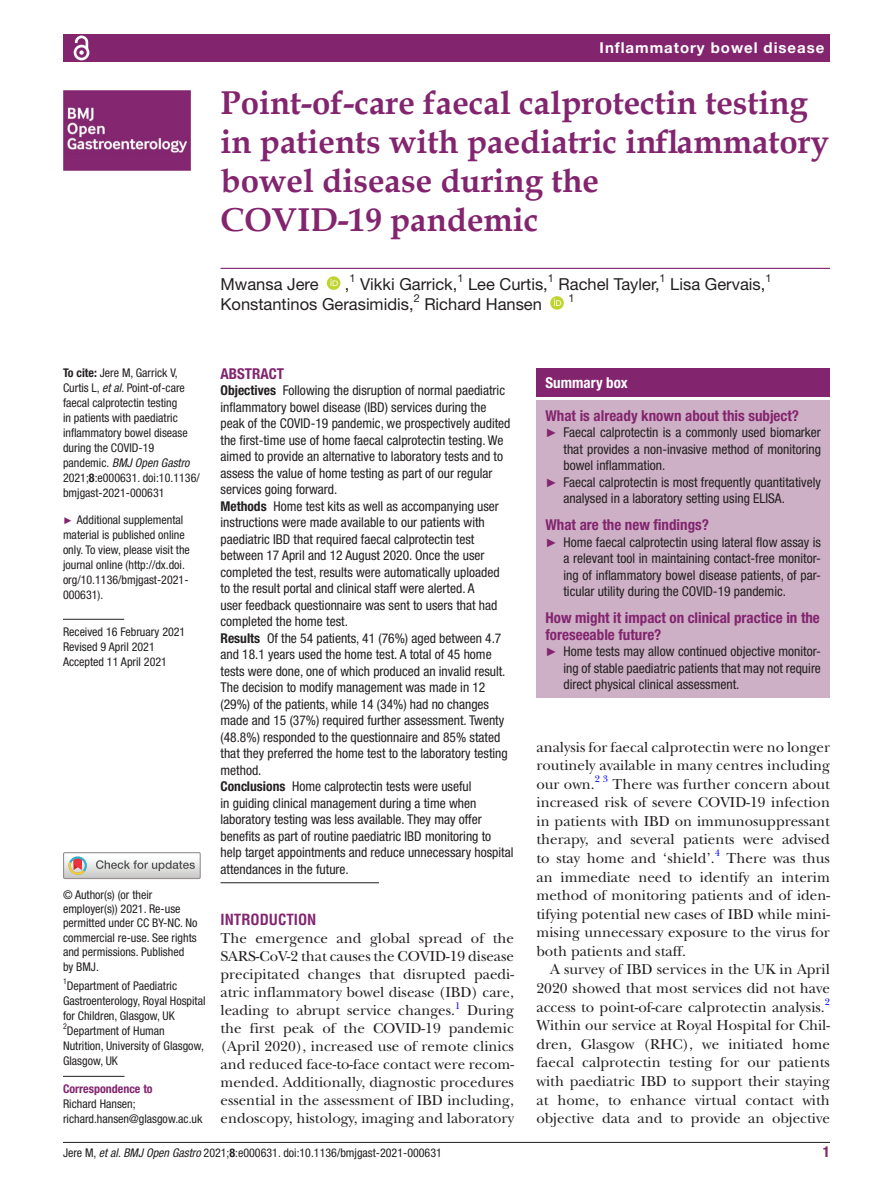
<style>
.page{position:relative;width:893px;height:1191px;background:#fff}
.page>*{position:absolute;margin:0;border:0;box-sizing:border-box;transform-origin:0 0}
.t1{font:700 33px/39px "Book Antiqua";color:#83246f}
.t2{font:16.5px "Helvetica Neue LT Std";color:#231f20}
.t3{font:15px/18.6px "New Baskerville";color:#231f20;text-align:justify}
.t4{font:700 condensed 15px/16.5px "Helvetica Neue LT Std";color:#83246f}
.t5{font:700 15px "Helvetica Neue LT Std";letter-spacing:.065em;color:#fff}
.t6{font:700 condensed 15px "Helvetica LT Std";color:#83246f}
.t7{font:700 condensed 15px "Helvetica Neue LT Std";color:#fff}
.t8{font:condensed 13.5px/16.5px "Helvetica Neue LT Std";color:#231f20;text-align:justify}
.t9{font:condensed 12px/15px "Helvetica Neue LT Std";color:#231f20}
.t10{font:700 condensed 12px "Helvetica Neue LT Std";color:#83246f}
.t11{font:10.95px "Helvetica Neue LT Std";color:#231f20}
.t12{font:9.9px "New Baskerville";color:#00f}
.t13{font:condensed 7.95px "Helvetica Neue LT Std";color:#231f20}
.s1{font-weight:700}
.s2{font-style:italic}
.s3{font-family:"Arial";font-stretch:normal;font-size:9.75px;color:#83246f}
.s4{font-family:"Arial";font-stretch:normal;font-size:12px;color:#83246f}
</style>
<div class="page">
<hr style="left:63px;top:1142px;width:767px;height:1px;background:#231f20">
<div style="left:63px;top:34px;width:767px;height:28px;background:#83246f"></div>
<svg style="left:73px;top:35px;width:17px;height:26px"></svg>
<hr style="left:220px;top:268px;width:610px;height:1px;background:#83246f">
<svg style="left:327px;top:276px;width:13px;height:14px"></svg>
<svg style="left:550px;top:296px;width:14px;height:14px"></svg>
<hr style="left:63px;top:619px;width:61px;height:1px;background:#231f20">
<hr style="left:63px;top:1076px;width:61px;height:1px;background:#231f20">
<img style="left:63px;top:90px;width:127px;height:81px">
<div style="left:63px;top:852px;width:138px;height:27px;border:1px solid #969090"></div>
<svg style="left:64px;top:852px;width:136px;height:26px"></svg>
<hr style="left:220px;top:882px;width:159px;height:1px;background:#231f20">
<div style="left:536px;top:368px;width:294px;height:29px;background:#83246f"></div>
<div style="left:536px;top:401px;width:294px;height:297px;background:#cdb0c5"></div>
<p class="t5" style="left:600px;top:39px;width:226px">Inflammatory bowel disease</p>
<h1 class="t1" style="left:220px;top:83px;width:610px">Point-of-care faecal calprotectin testing in patients with paediatric inflammatory bowel disease during the<br>COVID-19 pandemic</h1>
<p class="t2" style="left:220px;top:274px;width:100px">Mwansa Jere</p>
<p class="t2" style="left:345px;top:274px;width:6px">,</p>
<p class="t11" style="left:350px;top:272px;width:8px">1</p>
<p class="t2" style="left:360px;top:274px;width:99px">Vikki Garrick,</p>
<p class="t11" style="left:457px;top:272px;width:8px">1</p>
<p class="t2" style="left:468px;top:274px;width:81px">Lee Curtis,</p>
<p class="t11" style="left:548px;top:272px;width:8px">1</p>
<p class="t2" style="left:558px;top:274px;width:103px">Rachel Tayler,</p>
<p class="t11" style="left:660px;top:272px;width:8px">1</p>
<p class="t2" style="left:670px;top:274px;width:97px">Lisa Gervais,</p>
<p class="t11" style="left:765px;top:272px;width:8px">1</p>
<p class="t2" style="left:221px;top:294px;width:195px">Konstantinos Gerasimidis,</p>
<p class="t11" style="left:414px;top:292px;width:8px">2</p>
<p class="t2" style="left:424px;top:294px;width:119px">Richard Hansen</p>
<p class="t11" style="left:568px;top:292px;width:8px">1</p>
<p class="t9" style="left:63px;top:365px;width:138px"><span class="s1">To cite:</span> Jere M, Garrick V,<br>Curtis L, <span class="s2">et al</span>. Point-of-care faecal calprotectin testing<br>in patients with paediatric inflammatory bowel disease during the COVID-19 pandemic. <span class="s2">BMJ Open Gastro<br></span>2021;<span class="s1">8</span>:e000631. doi:10.1136/ bmjgast-2021-000631</p>
<p class="t9" style="left:63px;top:512px;width:128px"><span class="s3">►</span> Additional supplemental material is published online only. To view, please visit the journal online (http://dx.doi. org/10.1136/bmjgast-2021-<br>000631).</p>
<p class="t9" style="left:63px;top:624px;width:124px">Received 16 February 2021<br>Revised 9 April 2021<br>Accepted 11 April 2021</p>
<p class="t9" style="left:63px;top:887px;width:136px;line-height:14.4px">© Author(s) (or their employer(s)) 2021. Re-use permitted under CC BY-NC. No commercial re-use. See rights and permissions. Published by BMJ.</p>
<p class="t9" style="left:63px;top:978px;width:144px"><sup>1</sup>Department of Paediatric<br>Gastroenterology, Royal Hospital for Children, Glasgow, UK</p>
<p class="t13" style="left:63px;top:1022px;width:5px">2</p>
<p class="t9" style="left:63px;top:1023px;width:142px;text-indent:4px">Department of Human<br>Nutrition, University of Glasgow,<br>Glasgow, UK</p>
<p class="t10" style="left:63px;top:1081px;width:91px">Correspondence to</p>
<p class="t9" style="left:63px;top:1096px;width:141px">Richard Hansen; richard.hansen@glasgow.ac.uk</p>
<p class="t4" style="left:220px;top:365px;width:65px">ABSTRACT</p>
<p class="t8" style="left:220px;top:382px;width:294px;text-align:left"><span class="s1">Objectives</span> Following the disruption of normal paediatric inflammatory bowel disease (IBD) services during the peak of the COVID-19 pandemic, we prospectively audited the first-time use of home faecal calprotectin testing. We aimed to provide an alternative to laboratory tests and to assess the value of home testing as part of our regular services going forward.<br><span class="s1">Methods</span> Home test kits as well as accompanying user instructions were made available to our patients with paediatric IBD that required faecal calprotectin test between 17 April and 12 August 2020. Once the user completed the test, results were automatically uploaded<br>to the result portal and clinical staff were alerted. A<br>user feedback questionnaire was sent to users that had completed the home test.<br><span class="s1">Results</span> Of the 54 patients, 41 (76%) aged between 4.7 and 18.1 years used the home test. A total of 45 home tests were done, one of which produced an invalid result.<br>The decision to modify management was made in 12 (29%) of the patients, while 14 (34%) had no changes made and 15 (37%) required further assessment. Twenty (48.8%) responded to the questionnaire and 85% stated that they preferred the home test to the laboratory testing method.<br><span class="s1">Conclusions</span> Home calprotectin tests were useful<br>in guiding clinical management during a time when laboratory testing was less available. They may offer benefits as part of routine paediatric IBD monitoring to help target appointments and reduce unnecessary hospital attendances in the future.</p>
<p class="t6" style="left:220px;top:910px;width:97px">INTRODUCTION</p>
<p class="t3" style="left:220px;top:929px;width:295px;line-height:18px">The emergence and global spread of the SARS-CoV-2 that causes the COVID-19 disease precipitated changes that disrupted paedi&shy;atric inflammatory bowel disease (IBD) care, leading to abrupt service changes.</p>
<p class="t12" style="left:455px;top:999px;width:7px">1</p>
<p class="t3" style="left:220px;top:1001px;width:295px;line-height:18px;text-indent:247px">During the first peak of the COVID-19 pandemic (April 2020), increased use of remote clinics and reduced face-to-face contact were recom&shy;mended. Additionally, diagnostic procedures essential in the assessment of IBD including, endoscopy, histology, imaging and laboratory</p>
<p class="t7" style="left:545px;top:373px;width:84px">Summary box</p>
<p class="t4" style="left:545px;top:407px;width:255px">What is already known about this subject?</p>
<p class="t8" style="left:545px;top:424px;width:277px"><span class="s4">►</span> Faecal calprotectin is a commonly used biomarker</p>
<p class="t8" style="left:563px;top:440px;width:259px">that provides a non-invasive method of monitoring</p>
<p class="t8" style="left:563px;top:457px;width:103px">bowel inflammation.</p>
<p class="t8" style="left:545px;top:473px;width:277px"><span class="s4">►</span> Faecal calprotectin is most frequently quantitatively</p>
<p class="t8" style="left:563px;top:490px;width:223px">analysed in a laboratory setting using ELISA.</p>
<p class="t4" style="left:545px;top:516px;width:165px">What are the new findings?</p>
<p class="t8" style="left:563px;top:533px;width:259px;text-indent:-18px"><span class="s4">►</span> Home faecal calprotectin using lateral flow assay is a relevant tool in maintaining contact-free monitor&shy;ing of inflammatory bowel disease patients, of par&shy;ticular utility during the COVID-19 pandemic.</p>
<p class="t4" style="left:545px;top:609px;width:276px">How might it impact on clinical practice in the foreseeable future?</p>
<p class="t8" style="left:563px;top:643px;width:259px;text-indent:-18px"><span class="s4">►</span> Home tests may allow continued objective monitor&shy;ing of stable paediatric patients that may not require direct physical clinical assessment.</p>
<p class="t3" style="left:536px;top:737px;width:295px">analysis for faecal calprotectin were no longer routinely available in many centres including our own.</p>
<p class="t12" style="left:595px;top:773px;width:15px">2 3</p>
<p class="t3" style="left:536px;top:774px;width:295px;text-indent:76px">There was further concern about increased risk of severe COVID-19 infection in patients with IBD on immunosuppressant therapy, and several patients were advised to stay home and ‘shield’.</p>
<p class="t12" style="left:715px;top:847px;width:7px">4</p>
<p class="t3" style="left:536px;top:849px;width:295px;text-indent:190px">There was thus an immediate need to identify an interim method of monitoring patients and of iden&shy;tifying potential new cases of IBD while mini&shy;mising unnecessary exposure to the virus for both patients and staff.</p>
<p class="t3" style="left:536px;top:960px;width:295px;text-indent:14px">A survey of IBD services in the UK in April 2020 showed that most services did not have access to point-of-care calprotectin analysis.<sup>2<br></sup>Within our service at Royal Hospital for Chil&shy;dren, Glasgow (RHC), we initiated home faecal calprotectin testing for our patients with paediatric IBD to support their staying at home, to enhance virtual contact with objective data and to provide an objective</p>
<p class="t9" style="left:63px;top:1145px;width:380px">Jere M, <span class="s2">et al</span>. <span class="s2">BMJ Open Gastro</span> 2021;<span class="s1">8</span>:e000631. doi:10.1136/bmjgast-2021-000631</p>
<p class="t4" style="left:823px;top:1143px;width:9px">1</p>
</div>
